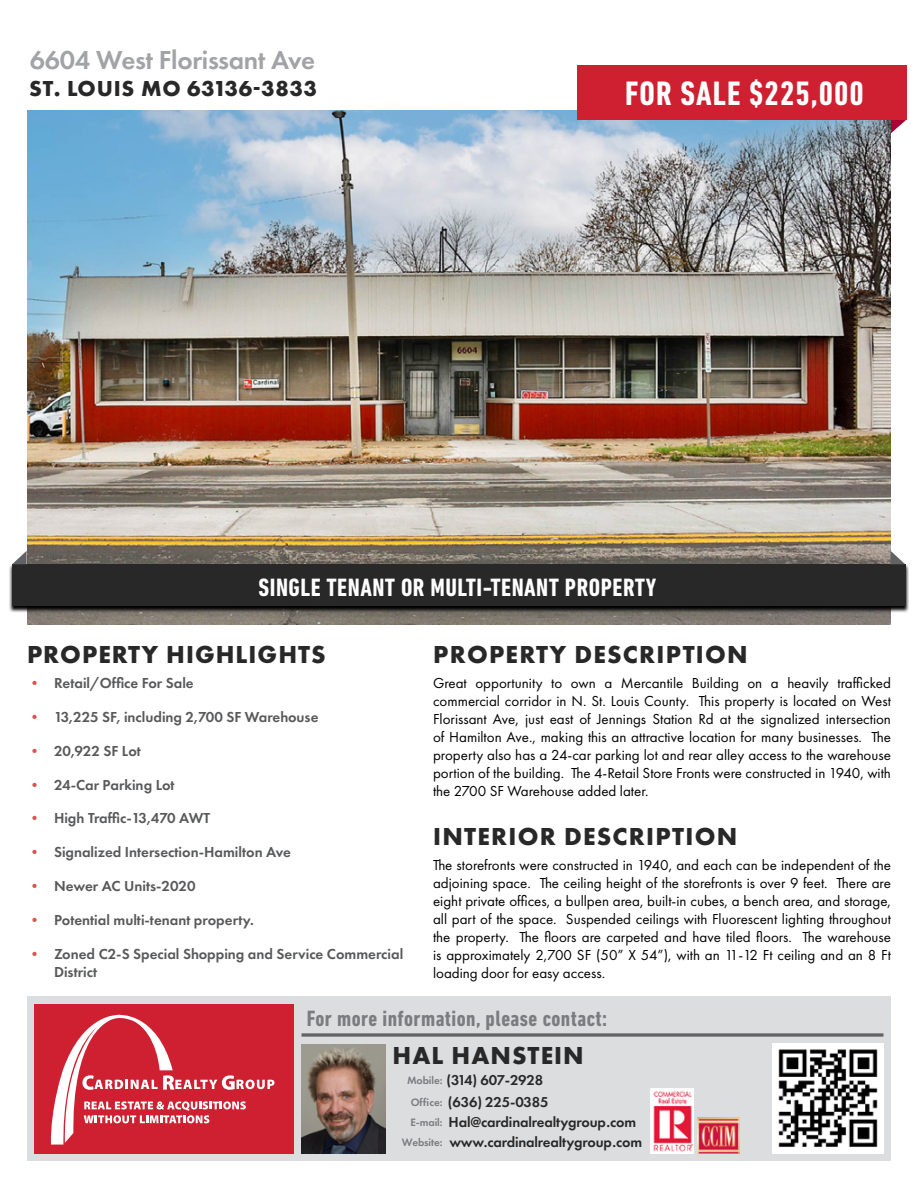
<style>
.page{position:relative;width:918px;height:1188px;background:#fff}
.page>*{position:absolute;margin:0;border:0;box-sizing:border-box;transform-origin:0 0}
.t1{font:700 condensed 34.5px "DIN Next LT Pro";letter-spacing:.03em;color:#fff}
.t2{font:600 27px "Futura PT";letter-spacing:-.01em;color:#a1a3a6}
.t3{font:700 25.5px "Futura PT";letter-spacing:.05em;color:#292829}
.t4{font:700 condensed 25.5px "DIN Next LT Pro";letter-spacing:.02em;color:#fff}
.t5{font:700 condensed 22.5px "DIN Next LT Pro";letter-spacing:.02em;color:#7b7c7f}
.t6{font:700 22.5px "Futura PT";letter-spacing:.025em;color:#292829}
.t7{font:15px/18px "Futura PT";color:#000;text-align:justify}
.t8{font:600 15px/18px "Futura PT";color:#58595b}
.t9{font:600 14.85px/22.4px "Futura PT";letter-spacing:-.01em;color:#292829}
.t10{font:600 11.1px/22.4px "Futura PT";letter-spacing:-.01em;color:#7b7c7f;text-align:center}
.s1{color:#d6564c}
</style>
<div class="page">
<img style="left:27px;top:110px;width:864px;height:514px">
<svg style="left:9px;top:565px;width:900px;height:47px;background:#312f2d"></svg>
<div style="left:12px;top:564px;width:894px;height:42px;background:#292829"></div>
<svg style="left:12px;top:551px;width:15px;height:13px"></svg>
<svg style="left:891px;top:551px;width:14px;height:13px"></svg>
<div style="left:27px;top:997px;width:864px;height:164px;background:#dcddde"></div>
<svg style="left:302px;top:1033px;width:582px;height:4px;background:#77787a"></svg>
<div style="left:35px;top:1004px;width:259px;height:150px;background:#cf2031"></div>
<svg style="left:891px;top:120px;width:15px;height:13px"></svg>
<img style="left:773px;top:1043px;width:111px;height:111px">
<img style="left:302px;top:1044px;width:83px;height:110px">
<svg style="left:50px;top:1014px;width:225px;height:131px"></svg>
<div style="left:577px;top:65px;width:329px;height:55px;background:#cf2031"></div>
<img style="left:651px;top:1089px;width:42px;height:65px">
<img style="left:697px;top:1118px;width:43px;height:36px">
<h2 class="t2" style="left:30px;top:43px;width:287px">6604 West Florissant Ave</h2>
<h3 class="t6" style="left:29px;top:74px;width:289px">ST. LOUIS MO 63136-3833</h3>
<h1 class="t1" style="left:625px;top:74px;width:240px">FOR SALE $225,000</h1>
<h3 class="t4" style="left:259px;top:573px;width:399px">SINGLE TENANT OR MULTI-TENANT PROPERTY</h3>
<h3 class="t3" style="left:27px;top:638px;width:300px">PROPERTY HIGHLIGHTS</h3>
<h3 class="t3" style="left:433px;top:638px;width:316px">PROPERTY DESCRIPTION</h3>
<p class="t8" style="left:27px;top:674px;width:168px"><span class="s1">•</span> Retail/Office For Sale</p>
<p class="t8" style="left:27px;top:707px;width:293px"><span class="s1">•</span> 13,225 SF, including 2,700 SF Warehouse</p>
<p class="t8" style="left:27px;top:741px;width:115px"><span class="s1">•</span> 20,922 SF Lot</p>
<p class="t8" style="left:27px;top:775px;width:149px"><span class="s1">•</span> 24-Car Parking Lot</p>
<p class="t8" style="left:27px;top:809px;width:185px"><span class="s1">•</span> High Traffic-13,470 AWT</p>
<p class="t8" style="left:27px;top:843px;width:266px"><span class="s1">•</span> Signalized Intersection-Hamilton Ave</p>
<p class="t8" style="left:27px;top:877px;width:170px"><span class="s1">•</span> Newer AC Units-2020</p>
<p class="t8" style="left:27px;top:911px;width:228px"><span class="s1">•</span> Potential multi-tenant property.</p>
<p class="t8" style="left:54px;top:945px;width:351px;text-indent:-27px"><span class="s1">•</span> Zoned C2-S Special Shopping and Service Commercial<br>District</p>
<p class="t7" style="left:433px;top:674px;width:459px">Great opportunity to own a Mercantile Building on a heavily trafficked commercial corridor in N. St. Louis County. This property is located on West Florissant Ave, just east of Jennings Station Rd at the signalized intersection of Hamilton Ave., making this an attractive location for many businesses. The property also has a 24-car parking lot and rear alley access to the warehouse portion of the building. The 4-Retail Store Fronts were constructed in 1940, with the 2700 SF Warehouse added later.</p>
<h3 class="t3" style="left:433px;top:820px;width:306px">INTERIOR DESCRIPTION</h3>
<p class="t7" style="left:433px;top:856px;width:459px">The storefronts were constructed in 1940, and each can be independent of the adjoining space. The ceiling height of the storefronts is over 9 feet. There are eight private offices, a bullpen area, built-in cubes, a bench area, and storage, all part of the space. Suspended ceilings with Fluorescent lighting throughout the property. The floors are carpeted and have tiled floors. The warehouse is approximately 2,700 SF (50” X 54”), with an 11-12 Ft ceiling and an 8 Ft loading door for easy access.</p>
<h3 class="t5" style="left:307px;top:1005px;width:302px">For more information, please contact:</h3>
<h3 class="t3" style="left:393px;top:1039px;width:193px">HAL HANSTEIN</h3>
<p class="t9" style="left:446px;top:1069px;width:104px">(314) 607-2928 (636) 225-0385</p>
<p class="t9" style="left:449px;top:1112px;width:195px;line-height:20px">Hal@cardinalrealtygroup.com www.cardinalrealtygroup.com</p>
<p class="t10" style="left:407px;top:1069px;width:37px">Mobile:<br>Office:</p>
<p class="t10" style="left:402px;top:1112px;width:42px;line-height:20px;text-align:right">E-mail:<br>Website:</p>
</div>
